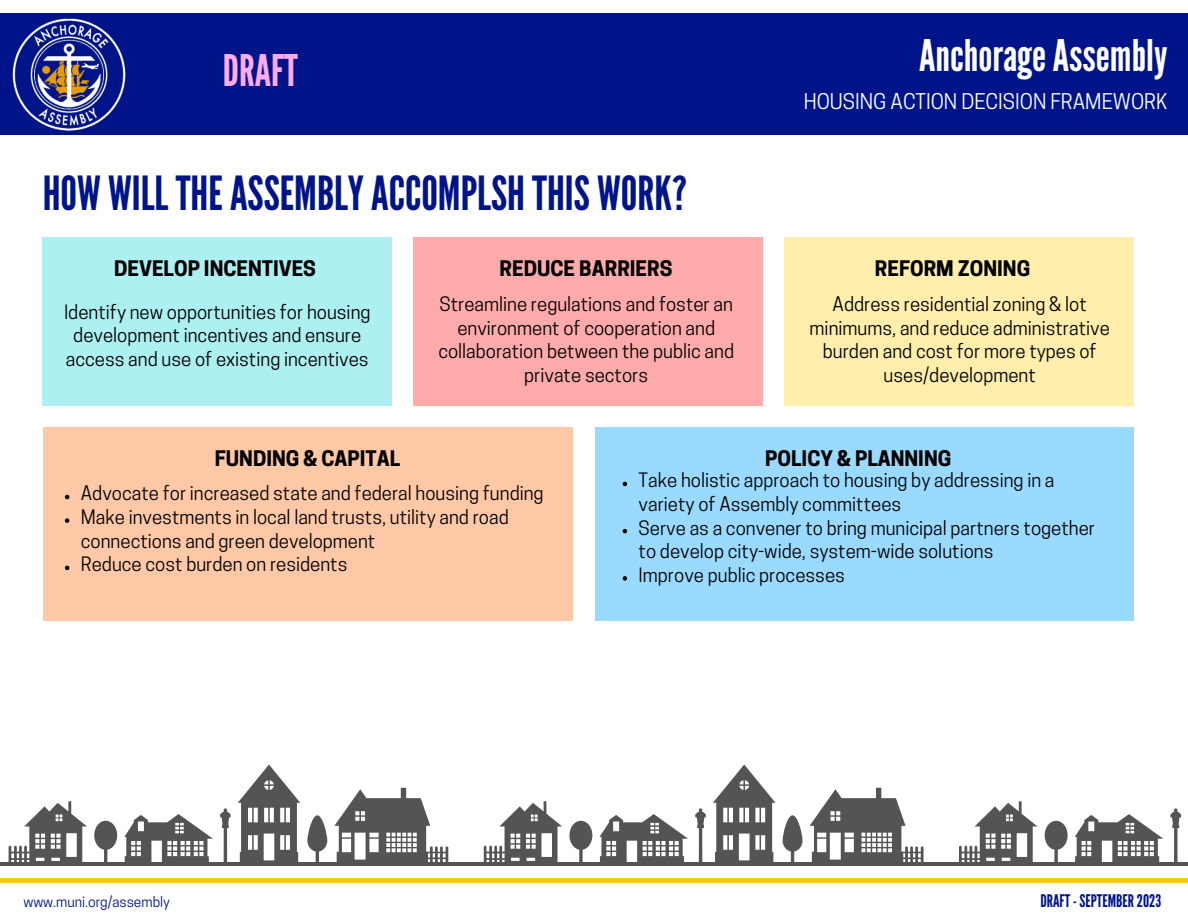
<style>
.page{position:relative;width:1188px;height:918px;background:#fff}
.page>*{position:absolute;margin:0;border:0;box-sizing:border-box;transform-origin:0 0}
.t1{font:46.95px "League Gothic";color:#001489}
.t2{font:43.5px "League Gothic";color:#fff}
.t3{font:43.5px "League Gothic";color:#ffacec}
.t4{font:20.4px "Cooper Hewitt";color:#fff}
.t5{font:700 20.1px "Cooper Hewitt";color:#000}
.t6{font:18.75px/23.7px "Cooper Hewitt";color:#000;text-align:center}
.t7{font:17.4px "League Gothic";color:#001489}
.t8{font:13.95px "Cooper Hewitt";color:#001489}
</style>
<div class="page">
<div style="left:0;top:13px;width:1188px;height:122px;background:#001489"></div>
<svg style="left:0;top:879px;width:1188px;height:5px;background:#fad236"></svg>
<img style="left:12px;top:18px;width:114px;height:113px">
<div style="left:43px;top:238px;width:349px;height:168px;background:#adf0f2"></div>
<div style="left:784px;top:238px;width:349px;height:168px;background:#ffeeac"></div>
<div style="left:43px;top:427px;width:529px;height:194px;background:#ffc8a6"></div>
<div style="left:595px;top:427px;width:538px;height:194px;background:#9bdaff"></div>
<div style="left:414px;top:238px;width:349px;height:168px;background:#ffabab"></div>
<svg style="left:124px;top:814px;width:89px;height:48px"></svg>
<svg style="left:9px;top:801px;width:78px;height:61px"></svg>
<svg style="left:238px;top:765px;width:62px;height:97px"></svg>
<svg style="left:94px;top:821px;width:23px;height:41px"></svg>
<hr style="left:0;top:862px;width:467px;height:4px;background:#545452">
<svg style="left:220px;top:808px;width:11px;height:54px"></svg>
<svg style="left:307px;top:815px;width:20px;height:47px"></svg>
<svg style="left:334px;top:788px;width:114px;height:74px"></svg>
<svg style="left:65px;top:495px;width:4px;height:4px"></svg>
<svg style="left:65px;top:518px;width:4px;height:5px"></svg>
<svg style="left:65px;top:566px;width:4px;height:4px"></svg>
<svg style="left:623px;top:482px;width:4px;height:4px"></svg>
<svg style="left:623px;top:529px;width:4px;height:4px"></svg>
<svg style="left:623px;top:576px;width:4px;height:5px"></svg>
<svg style="left:600px;top:814px;width:88px;height:48px"></svg>
<svg style="left:484px;top:801px;width:78px;height:61px"></svg>
<svg style="left:713px;top:765px;width:62px;height:97px"></svg>
<svg style="left:569px;top:821px;width:23px;height:41px"></svg>
<hr style="left:467px;top:862px;width:475px;height:4px;background:#545452">
<svg style="left:695px;top:808px;width:11px;height:54px"></svg>
<svg style="left:783px;top:815px;width:20px;height:47px"></svg>
<svg style="left:810px;top:788px;width:114px;height:74px"></svg>
<svg style="left:1075px;top:814px;width:88px;height:48px"></svg>
<svg style="left:959px;top:801px;width:79px;height:61px"></svg>
<svg style="left:1045px;top:821px;width:23px;height:41px"></svg>
<hr style="left:942px;top:862px;width:246px;height:4px;background:#545452">
<svg style="left:1170px;top:808px;width:11px;height:54px"></svg>
<p class="t3" style="left:223px;top:46px;width:77px">DRAFT</p>
<p class="t1" style="left:43px;top:166px;width:646px">HOW WILLTHEASSEMBLYACCOMPLSHTHIS WORK?</p>
<p class="t2" style="left:919px;top:31px;width:250px">AnchorageAssembly</p>
<p class="t4" style="left:804px;top:93px;width:365px">HOUSING ACTION DECISION FRAMEWORK</p>
<p class="t5" style="left:114px;top:261px;width:203px">DEVELOP INCENTIVES</p>
<p class="t5" style="left:875px;top:261px;width:157px">REFORM ZONING</p>
<p class="t5" style="left:500px;top:261px;width:174px">REDUCE BARRIERS</p>
<p class="t6" style="left:64px;top:302px;width:308px">Identify new opportunities for housing development incentives and ensure access and use of existing incentives</p>
<p class="t6" style="left:438px;top:295px;width:297px">Streamline regulations and foster an environment of cooperation and collaboration between the public and private sectors</p>
<p class="t6" style="left:810px;top:295px;width:302px">Address residential zoning &amp; lot minimums, and reduce administrative burden and cost for more types of uses/development</p>
<p class="t5" style="left:215px;top:451px;width:187px">FUNDING &amp; CAPITAL</p>
<p class="t5" style="left:765px;top:451px;width:188px">POLICY &amp; PLANNING</p>
<p class="t6" style="left:81px;top:484px;width:464px">Advocate for increased state and federal housing funding</p>
<p class="t6" style="left:81px;top:507px;width:429px;text-align:left">Make investments in local land trusts, utility and road connections and green development</p>
<p class="t6" style="left:81px;top:555px;width:268px">Reduce cost burden on residents</p>
<p class="t6" style="left:639px;top:471px;width:417px;text-align:left">Take holistic approach to housing by addressing in a variety of Assembly committees</p>
<p class="t6" style="left:639px;top:518px;width:458px;text-align:left">Serve as a convener to bring municipal partners together to develop city-wide, system-wide solutions</p>
<p class="t6" style="left:639px;top:565px;width:208px">Improve public processes</p>
<p class="t8" style="left:23px;top:897px;width:148px">www.muni.org/assembly</p>
<p class="t7" style="left:1040px;top:891px;width:122px">DRAFT-SEPTEMBER2023</p>
</div>
